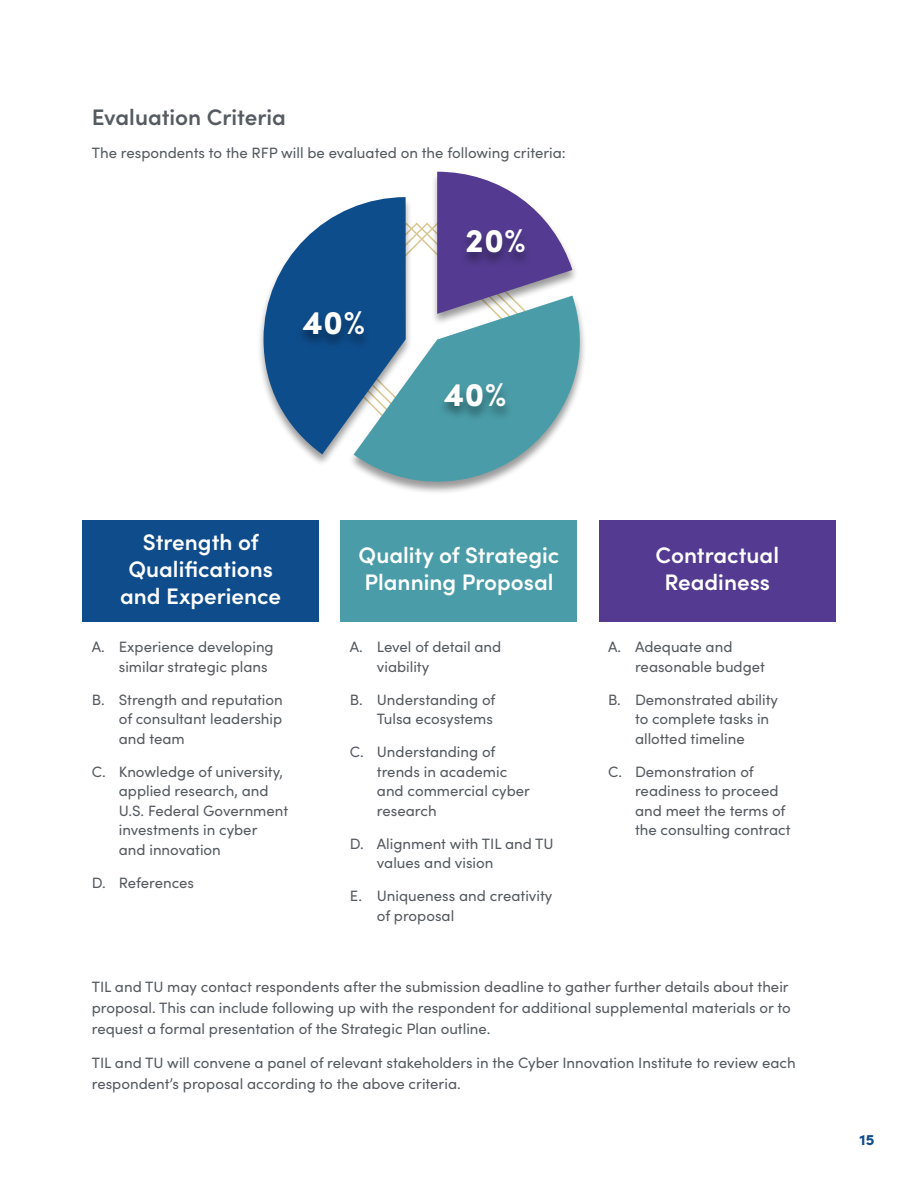
<style>
.page{position:relative;width:918px;height:1188px;background:#fff}
.page>*{position:absolute;margin:0;border:0;box-sizing:border-box;transform-origin:0 0}
.t1{font:900 33px "Sofia Pro";color:#fff}
.t2{font:600 22.5px/27px "Sofia Pro";color:#fff;text-align:center}
.t3{font:600 22.5px "Sofia Pro";color:#565b61}
.t4{font:15px/19.5px "Sofia Pro";color:#565b61}
.t5{font:900 15px "Sofia Pro";color:#0f4c8c}
</style>
<div class="page">
<div style="left:82px;top:520px;width:237px;height:102px;background:#0f4c8c"></div>
<div style="left:341px;top:520px;width:236px;height:102px;background:#4a9da8"></div>
<div style="left:599px;top:520px;width:237px;height:102px;background:#543b91"></div>
<div style="left:256px;top:172px;width:331px;height:324px;background:#000;opacity:.4"></div>
<svg style="left:437px;top:172px;width:135px;height:124px"></svg>
<svg style="left:354px;top:296px;width:233px;height:200px;fill:#4a9da8"></svg>
<svg style="left:263px;top:197px;width:143px;height:257px"></svg>
<div style="left:295px;top:310px;width:78px;height:40px;background:#000;opacity:.4"></div>
<div style="left:437px;top:383px;width:77px;height:40px;background:#000;opacity:.4"></div>
<div style="left:459px;top:228px;width:74px;height:40px;background:#000;opacity:.4"></div>
<h2 class="t3" style="left:92px;top:100px;width:196px">Evaluation Criteria</h2>
<p class="t4" style="left:92px;top:142px;width:476px">The respondents to the RFP will be evaluated on the following criteria:</p>
<h1 class="t1" style="left:303px;top:296px;width:64px">40%</h1>
<h1 class="t1" style="left:465px;top:214px;width:62px">20%</h1>
<h1 class="t1" style="left:444px;top:369px;width:64px">40%</h1>
<h2 class="t2" style="left:120px;top:527px;width:163px">Strength of<br>Qualifications and Experience</h2>
<p class="t4" style="left:119px;top:636px;width:156px;text-indent:-27px">A. Experience developing similar strategic plans</p>
<p class="t4" style="left:119px;top:689px;width:166px;text-align:justify;text-indent:-27px">B. Strength and reputation of consultant leadership and team</p>
<p class="t4" style="left:119px;top:761px;width:171px;text-indent:-27px">C. Knowledge of university, applied research, and<br>U.S. Federal Government investments in cyber<br>and innovation</p>
<p class="t4" style="left:92px;top:872px;width:104px">D. References</p>
<h2 class="t2" style="left:359px;top:540px;width:202px;text-align:left">Quality of Strategic<br>Planning Proposal</h2>
<h2 class="t2" style="left:655px;top:540px;width:125px">Contractual<br>Readiness</h2>
<p class="t4" style="left:377px;top:636px;width:126px;text-indent:-27px">A. Level of detail and viability</p>
<p class="t4" style="left:350px;top:689px;width:147px;text-align:right">B. Understanding of<br>Tulsa ecosystems</p>
<p class="t4" style="left:377px;top:741px;width:155px;text-indent:-27px">C. Understanding of trends in academic and commercial cyber research</p>
<p class="t4" style="left:377px;top:833px;width:178px;text-indent:-27px">D. Alignment with TIL and TU values and vision</p>
<p class="t4" style="left:377px;top:885px;width:177px;text-indent:-27px">E. Uniqueness and creativity of proposal</p>
<p class="t4" style="left:635px;top:636px;width:131px;text-indent:-27px">A. Adequate and reasonable budget</p>
<p class="t4" style="left:635px;top:689px;width:145px;text-indent:-27px">B. Demonstrated ability to complete tasks in allotted timeline</p>
<p class="t4" style="left:635px;top:761px;width:157px;text-indent:-27px">C. Demonstration of readiness to proceed and meet the terms of the consulting contract</p>
<p class="t4" style="left:92px;top:975px;width:700px;line-height:21px">TIL and TU may contact respondents after the submission deadline to gather further details about their proposal. This can include following up with the respondent for additional supplemental materials or to request a formal presentation of the Strategic Plan outline.</p>
<p class="t4" style="left:92px;top:1051px;width:706px;line-height:21px">TIL and TU will convene a panel of relevant stakeholders in the Cyber Innovation Institute to review each respondent’s proposal according to the above criteria.</p>
<p class="t5" style="left:860px;top:1127px;width:16px">15</p>
</div>
